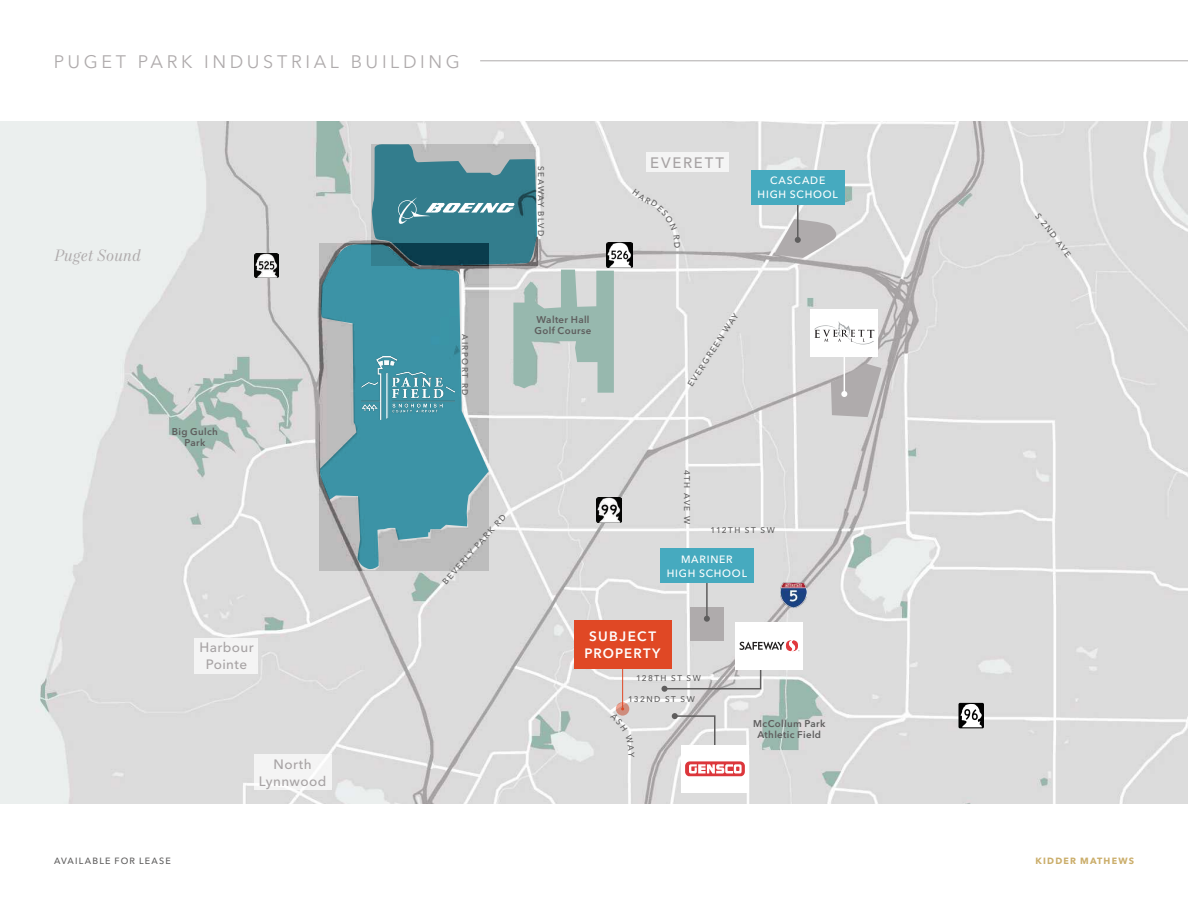
<style>
.page{position:relative;width:1188px;height:918px;background:#fff}
.page>*{position:absolute;margin:0;border:0;box-sizing:border-box;transform-origin:0 0}
.t1{font:18px "Avenir Next LT Pro";letter-spacing:.2em;color:#afabac}
.Water_-_Sterling_202{font:italic 16.5px "Mort Modern 08";letter-spacing:.01em;color:#afabac}
.Bigger_City_-_Ash_20{font:500 15px "Avenir Next LT Pro";letter-spacing:.12em;color:#a7a3a4}
.Smaller_Town_-_Ash_2{font:500 13.5px/16.5px "Avenir Next LT Pro";letter-spacing:.03em;color:#a7a3a4;text-align:center}
.Subject_Property_Lab{font:600 13.5px/16.5px "Avenir Next LT Pro";letter-spacing:.095em;color:#fff;text-align:center}
.Other_Callout_Text{font:500 10.5px/13.5px "Avenir Next LT Pro";letter-spacing:.075em;color:#fff;text-align:center}
.Parks_-_Ash_2023{font:600 9.75px/11.2px "Avenir Next LT Pro";letter-spacing:.035em;color:#5e5d5d;text-align:center}
.t2{font:500 9px "Avenir Next LT Pro";letter-spacing:.13em;color:#5e5d5d}
.t3{font:700 9px "Avenir Next LT Pro";letter-spacing:.13em;color:#cbae6b}
.Street_Names_-_Ash_2{font:500 8.25px "Avenir Next LT Pro";letter-spacing:.18em;color:#5e5d5d}
.Street_Names_-_Ash_2-2{font:500 8.25px "Avenir Next LT Pro";letter-spacing:.15em;color:#5e5d5d}
</style>
<div class="page">
<img style="left:0;top:122px;width:1188px;height:681px">
<div style="left:690px;top:608px;width:34px;height:33px;background:#afabac"></div>
<svg style="left:319px;top:244px;width:170px;height:327px;background:#72a3ad"></svg>
<div style="left:195px;top:638px;width:63px;height:35px;background:#f4f4f4"></div>
<div style="left:646px;top:152px;width:83px;height:20px;background:#f4f4f4"></div>
<div style="left:254px;top:755px;width:77px;height:35px;background:#f4f4f4"></div>
<img style="left:781px;top:582px;width:25px;height:26px">
<img style="left:614px;top:242px;width:18px;height:26px">
<img style="left:596px;top:497px;width:26px;height:26px">
<div style="left:958px;top:703px;width:26px;height:25px;background:#000;border-radius:2px"></div>
<svg style="left:961px;top:704px;width:21px;height:23px"></svg>
<img style="left:254px;top:254px;width:24px;height:24px">
<img style="left:362px;top:357px;width:93px;height:63px">
<svg style="left:372px;top:144px;width:242px;height:249px;background:#84aab0"></svg>
<hr style="left:797px;top:202px;width:2px;height:38px;background:#5e5d5d">
<svg style="left:774px;top:219px;width:65px;height:39px;background:#c0bebe"></svg>
<div style="left:751px;top:170px;width:94px;height:35px;background:#46aabf"></div>
<hr style="left:706px;top:581px;width:2px;height:38px;background:#5e5d5d">
<svg style="left:704px;top:616px;width:6px;height:6px"></svg>
<div style="left:660px;top:548px;width:94px;height:35px;background:#46aabf"></div>
<hr style="left:844px;top:357px;width:1px;height:37px;background:#fff">
<svg style="left:831px;top:364px;width:50px;height:53px;background:#bab6b7"></svg>
<div style="left:811px;top:309px;width:67px;height:48px;background:#fff"></div>
<svg style="left:814px;top:321px;width:60px;height:23px"></svg>
<div style="left:574px;top:620px;width:97px;height:49px;background:#e04825"></div>
<div style="left:736px;top:622px;width:67px;height:47px;background:#fff"></div>
<svg style="left:740px;top:640px;width:59px;height:11px"></svg>
<div style="left:681px;top:745px;width:68px;height:47px;background:#fff"></div>
<svg style="left:685px;top:761px;width:60px;height:15px"></svg>
<hr style="left:480px;top:60px;width:708px;height:1px;background:#afabac">
<svg style="left:632px;top:189px;width:48px;height:59px;background:#dedddd"></svg>
<svg style="left:606px;top:663px;width:156px;height:90px"></svg>
<h1 class="t1" style="left:54px;top:51px;width:408px">PUGET PARK INDUSTRIAL BUILDING</h1>
<p class="Water_-_Sterling_202" style="left:54px;top:245px;width:89px">Puget Sound</p>
<p class="Parks_-_Ash_2023" style="left:172px;top:426px;width:48px">Big Gulch<br>Park</p>
<p class="Smaller_Town_-_Ash_2" style="left:199px;top:639px;width:56px">Harbour<br>Pointe</p>
<p class="Smaller_Town_-_Ash_2" style="left:259px;top:756px;width:69px">North<br>Lynnwood</p>
<p class="Bigger_City_-_Ash_20" style="left:650px;top:153px;width:75px">EVERETT</p>
<p class="Street_Names_-_Ash_2-2" style="left:546px;top:166px;width:72px;rotate:90deg">SEAWAY BLVD</p>
<p class="Other_Callout_Text" style="left:758px;top:174px;width:82px">CASCADE<br>HIGH SCHOOL</p>
<p class="Street_Names_-_Ash_2" style="left:470px;top:334px;width:63px;rotate:90deg">AIRPORT RD</p>
<p class="Parks_-_Ash_2023" style="left:535px;top:314px;width:58px;text-align:left">Walter Hall<br>Golf Course</p>
<p class="Street_Names_-_Ash_2" style="left:686px;top:383px;width:87px;rotate:-57deg">EVERGREEN WAY</p>
<p class="Street_Names_-_Ash_2" style="left:440px;top:579px;width:92px;rotate:-48deg">BEVERLY PARK RD</p>
<p class="Street_Names_-_Ash_2" style="left:692px;top:470px;width:56px;rotate:90deg">4TH AVE W</p>
<p class="Street_Names_-_Ash_2" style="left:710px;top:525px;width:66px">112TH ST SW</p>
<p class="Other_Callout_Text" style="left:667px;top:553px;width:82px">MARINER<br>HIGH SCHOOL</p>
<p class="Subject_Property_Lab" style="left:585px;top:628px;width:77px">SUBJECT<br>PROPERTY</p>
<p class="Street_Names_-_Ash_2" style="left:628px;top:694px;width:68px">132ND ST SW</p>
<p class="Street_Names_-_Ash_2" style="left:636px;top:674px;width:66px">128TH ST SW</p>
<p class="Street_Names_-_Ash_2" style="left:636px;top:752px;width:7px;rotate:90deg">Y</p>
<p class="Parks_-_Ash_2023" style="left:753px;top:718px;width:74px">McCollum Park<br>Athletic Field</p>
<p class="Street_Names_-_Ash_2" style="left:1041px;top:211px;width:54px;rotate:53deg">S 2ND AVE</p>
<p class="t2" style="left:54px;top:855px;width:118px">AVAILABLE FOR LEASE</p>
<p class="t3" style="left:1036px;top:855px;width:100px">KIDDER MATHEWS</p>
</div>
